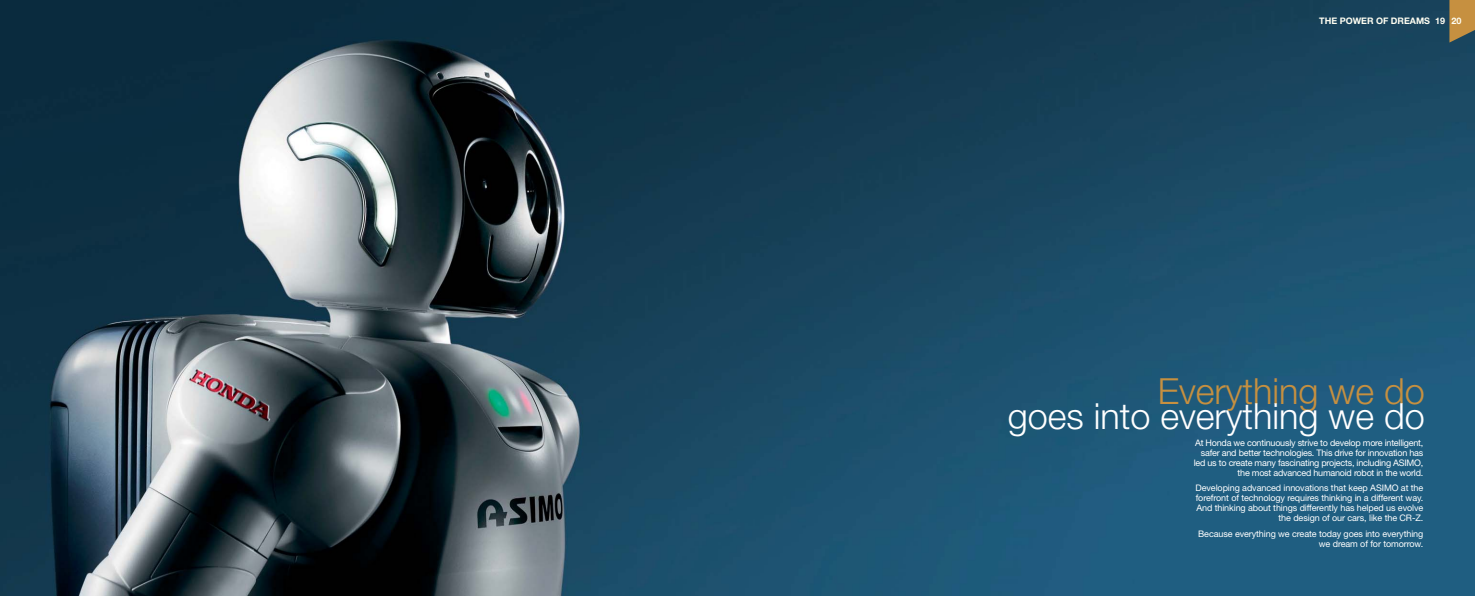
<style>
.page{position:relative;width:1475px;height:596px;background:#fff}
.page>*{position:absolute;margin:0;border:0;box-sizing:border-box;transform-origin:0 0}
.t1{font:300 36px "Helvetica Neue";color:#fff}
.t2{font:300 36px "Helvetica Neue";color:#c69040}
.t3{font:9px/10px "Helvetica Neue";letter-spacing:-.01em;color:#fff;text-align:right}
.t4{font:700 9px "Helvetica Neue";color:#fffef2}
</style>
<div class="page">
<img style="left:0;top:0;width:1474px;height:595px">
<svg style="left:1448px;top:0;width:26px;height:43px"></svg>
<p class="t4" style="left:1318px;top:18px;width:144px">THE POWER OF DREAMS 19 20</p>
<h1 class="t2" style="left:1157px;top:378px;width:268px">Everything we do</h1>
<h1 class="t1" style="left:1007px;top:402px;width:418px">goes into everything we do</h1>
<p class="t3" style="left:1193px;top:438px;width:231px">At Honda we continuously strive to develop more intelligent, safer and better technologies. This drive for innovation has led us to create many fascinating projects, including ASIMO, the most advanced humanoid robot in the world.</p>
<p class="t3" style="left:1195px;top:484px;width:229px">Developing advanced innovations that keep ASIMO at the forefront of technology requires thinking in a different way.<br>And thinking about things differently has helped us evolve the design of our cars, like the CR-Z.</p>
<p class="t3" style="left:1197px;top:529px;width:226px">Because everything we create today goes into everything we dream of for tomorrow.</p>
</div>
